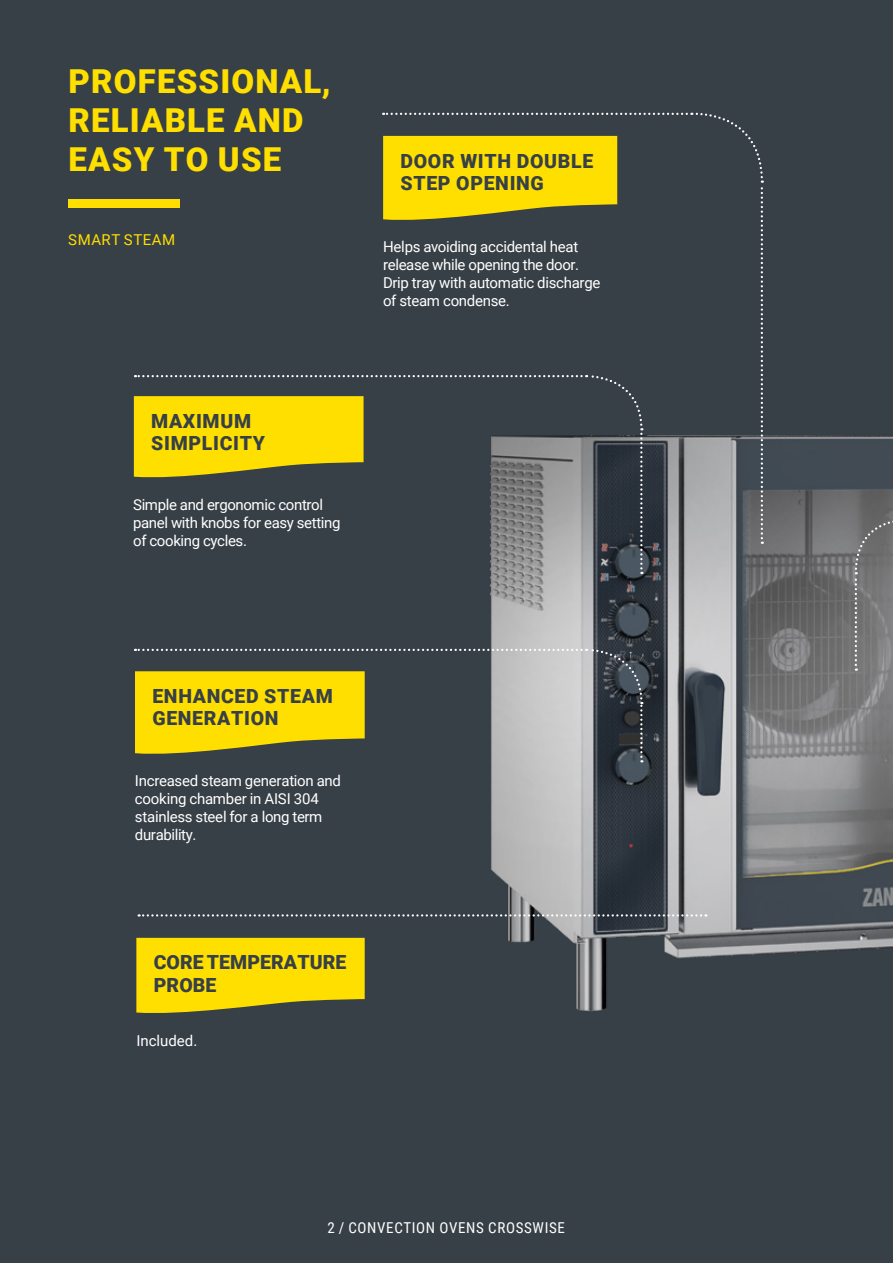
<style>
.page{position:relative;width:893px;height:1263px;background:#384047}
.page>*{position:absolute;margin:0;border:0;box-sizing:border-box;transform-origin:0 0}
.t1{font:900 33px/39px "Roboto";letter-spacing:.035em;color:#ffdf00}
.t2{font:900 19.5px/22.5px "Roboto";letter-spacing:.035em;color:#384047}
.t3{font:900 19.5px/22.5px "Roboto";letter-spacing:.005em;color:#384047}
.t4{font:15px/18px "Roboto";letter-spacing:-.025em;color:#fff}
.t5{font:15px "Roboto Condensed";letter-spacing:.045em;color:#fff}
.t6{font:15px "Roboto";letter-spacing:.035em;color:#ffdf00}
.t7{font:15px "Roboto";color:#fff}
</style>
<div class="page">
<img style="left:472px;top:435px;width:421px;height:576px">
<div style="left:68px;top:199px;width:112px;height:9px;background:#ffdf00"></div>
<svg style="left:854px;top:518px;width:39px;height:153px;background:#79797a"></svg>
<svg style="left:139px;top:914px;width:567px;height:2px"></svg>
<svg style="left:135px;top:647px;width:509px;height:115px"></svg>
<svg style="left:136px;top:938px;width:229px;height:75px;background:#ecd006"></svg>
<svg style="left:134px;top:112px;width:630px;height:462px"></svg>
<h1 class="t1" style="left:69px;top:60px;width:264px">PROFESSIONAL,<br>RELIABLE AND<br>EASY TO USE</h1>
<p class="t6" style="left:68px;top:229px;width:108px">SMART STEAM</p>
<h2 class="t2" style="left:151px;top:409px;width:115px">MAXIMUM<br>SIMPLICITY</h2>
<p class="t4" style="left:133px;top:495px;width:209px">Simple and ergonomic control panel with knobs for easy setting of cooking cycles.</p>
<h2 class="t2" style="left:400px;top:149px;width:194px">DOOR WITH DOUBLE<br>STEP OPENING</h2>
<p class="t4" style="left:383px;top:238px;width:219px">Helps avoiding accidental heat release while opening the door.<br>Drip tray with automatic discharge of steam condense.</p>
<h2 class="t2" style="left:152px;top:684px;width:182px">ENHANCED STEAM<br>GENERATION</h2>
<p class="t4" style="left:135px;top:771px;width:208px">Increased steam generation and cooking chamber in AISI 304 stainless steel for a long term durability.</p>
<h2 class="t3" style="left:154px;top:950px;width:194px">CORE TEMPERATURE<br>PROBE</h2>
<p class="t7" style="left:136px;top:1030px;width:62px">Included.</p>
<p class="t5" style="left:328px;top:1217px;width:239px">2 / CONVECTION OVENS CROSSWISE</p>
</div>
